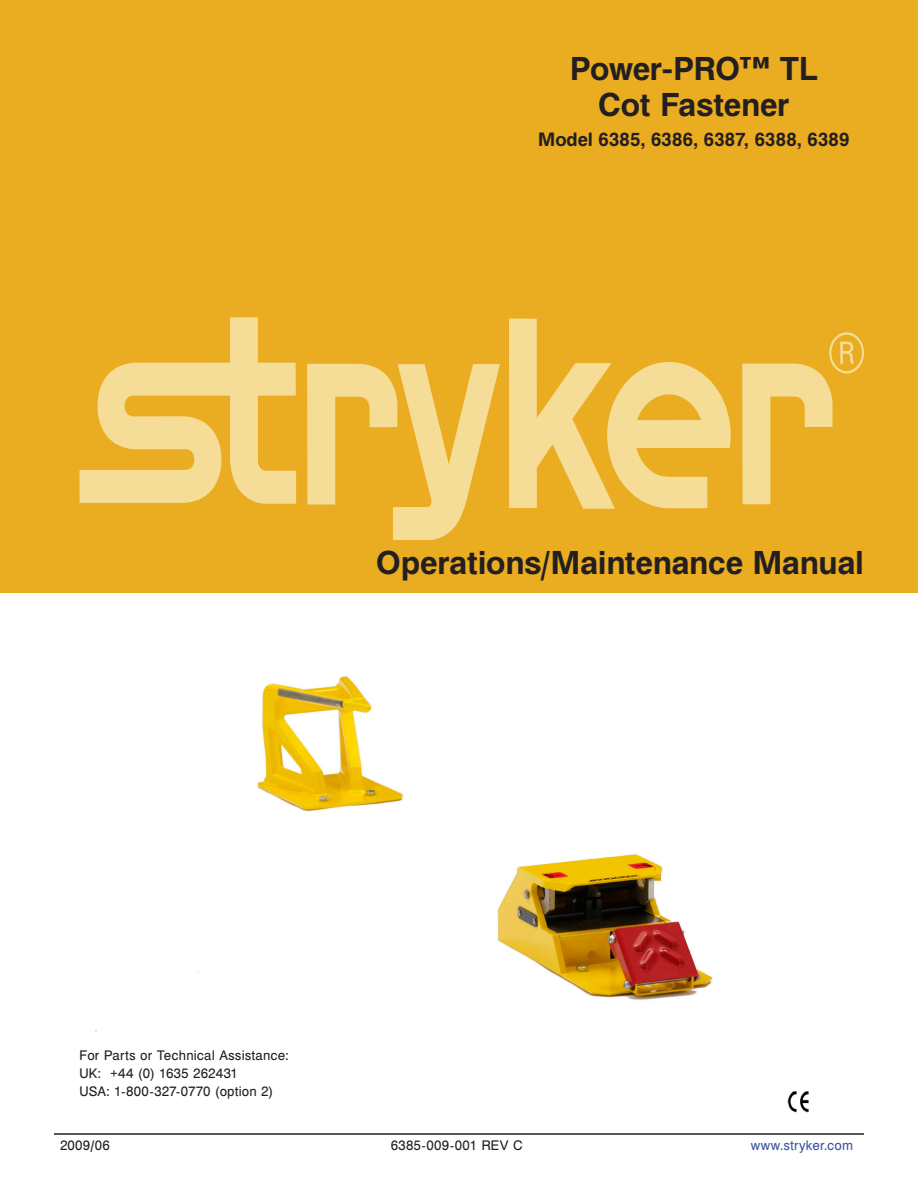
<style>
.page{position:relative;width:918px;height:1188px;background:#fff}
.page>*{position:absolute;margin:0;border:0;box-sizing:border-box;transform-origin:0 0}
.t1{font:700 36px "Helen Pro";letter-spacing:-.005em;color:#231f20}
.t2{font:700 21px "Helen Pro";letter-spacing:.005em;color:#231f20}
.t3{font:15px "Helen Pro";letter-spacing:.005em;color:#231f20}
.t4{font:15px "Helen Pro";letter-spacing:.005em;color:#3a55a4}
</style>
<div class="page">
<div style="left:0;top:0;width:918px;height:593px;background:#eaac21"></div>
<hr style="left:54px;top:1133px;width:810px;height:2px;background:#231f20">
<img style="left:787px;top:1091px;width:22px;height:22px">
<svg style="left:80px;top:317px;width:216px;height:187px"></svg>
<svg style="left:307px;top:364px;width:193px;height:176px"></svg>
<svg style="left:509px;top:319px;width:222px;height:190px"></svg>
<svg style="left:742px;top:332px;width:122px;height:172px"></svg>
<img style="left:95px;top:676px;width:618px;height:356px">
<p class="t1" style="left:570px;top:50px;width:249px">Power-PRO™ TL</p>
<p class="t1" style="left:598px;top:86px;width:193px">Cot Fastener</p>
<p class="t2" style="left:538px;top:128px;width:313px">Model 6385, 6386, 6387, 6388, 6389</p>
<p class="t1" style="left:376px;top:544px;width:489px">Operations/Maintenance Manual</p>
<p class="t3" style="left:80px;top:1047px;width:211px">For Parts or Technical Assistance:</p>
<p class="t3" style="left:80px;top:1065px;width:160px">UK: +44 (0) 1635 262431</p>
<p class="t3" style="left:80px;top:1083px;width:195px">USA: 1-800-327-0770 (option 2)</p>
<p class="t3" style="left:60px;top:1137px;width:52px">2009/06</p>
<p class="t3" style="left:391px;top:1137px;width:133px">6385-009-001 REV C</p>
<p class="t4" style="left:751px;top:1137px;width:104px">www.stryker.com</p>
</div>
